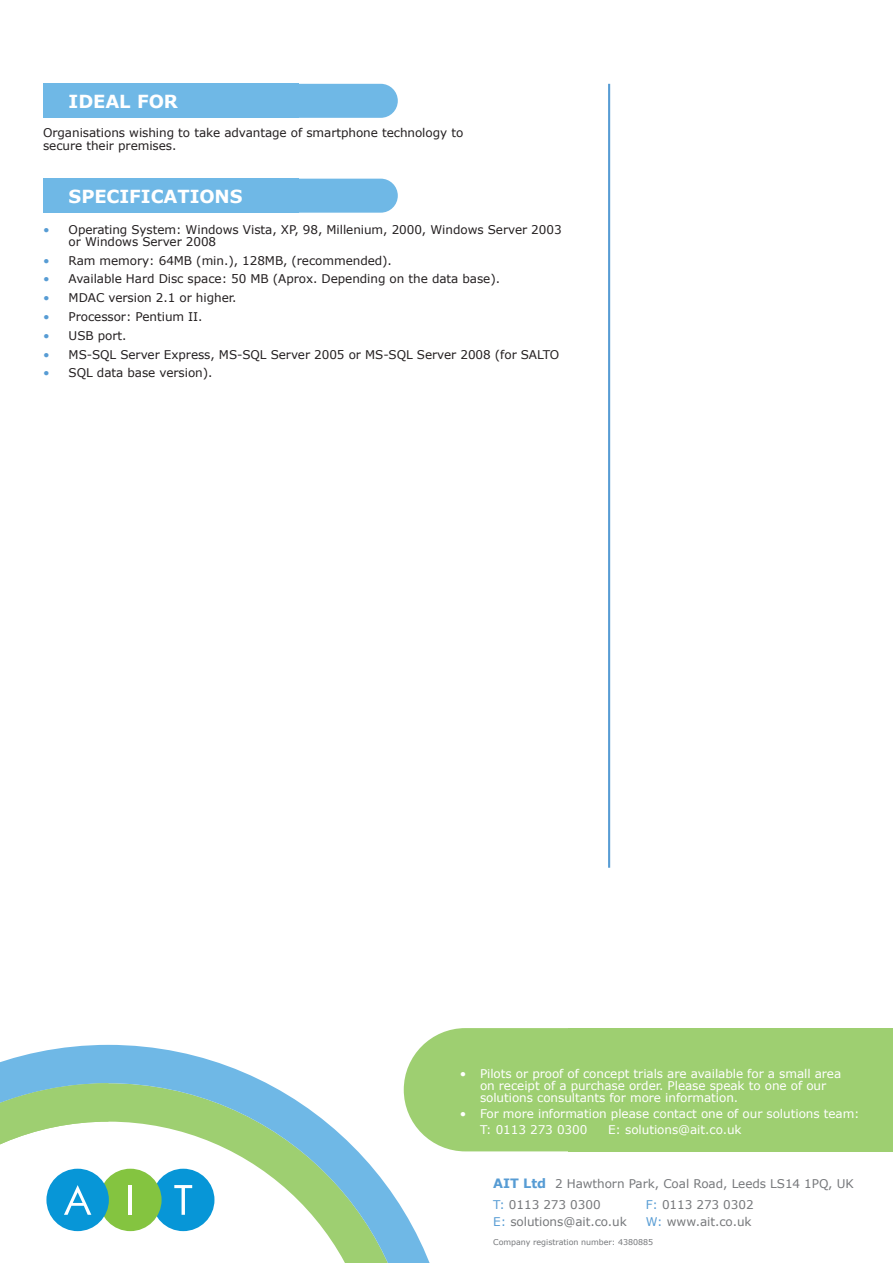
<style>
.page{position:relative;width:893px;height:1263px;background:#fff}
.page>*{position:absolute;margin:0;border:0;box-sizing:border-box;transform-origin:0 0}
.t1{font:700 18px "Verdana";letter-spacing:-.005em;color:#fff}
.t2{font:12px/12px "Verdana";letter-spacing:-.005em;color:#231f20}
.t3{font:12px/12px "Verdana";letter-spacing:-.005em;color:#fff}
.t4{font:12px/20.9px "Verdana";letter-spacing:-.005em;color:#76787b}
.t5{font:7.95px "Verdana";letter-spacing:-.005em;color:#76787b}
.s1{color:#579cd4}
.s2{font-weight:700;font-size:12.9px;color:#579cd4}
</style>
<div class="page">
<svg style="left:0;top:1045px;width:454px;height:218px"></svg>
<div style="left:152px;top:1169px;width:62px;height:62px;background:#0796d7;border-radius:50%"></div>
<div style="left:99px;top:1169px;width:63px;height:62px;background:#84c440;border-radius:50%"></div>
<hr style="left:129px;top:1185px;width:3px;height:30px;background:#fff">
<svg style="left:174px;top:1185px;width:18px;height:30px"></svg>
<svg style="left:0;top:1083px;width:108px;height:180px"></svg>
<div style="left:568px;top:1028px;width:325px;height:123px;background:#9ecf71"></div>
<div style="left:404px;top:1028px;width:307px;height:123px;background:#9ecf71;border-radius:62px"></div>
<hr style="left:608px;top:84px;width:2px;height:784px;background:#579cd4">
<div style="left:43px;top:179px;width:255px;height:34px;background:#6fb8e6"></div>
<div style="left:143px;top:179px;width:255px;height:34px;background:#6fb8e6;border-radius:17px"></div>
<div style="left:43px;top:84px;width:255px;height:34px;background:#6fb8e6"></div>
<div style="left:143px;top:84px;width:255px;height:34px;background:#6fb8e6;border-radius:17px"></div>
<h1 class="t1" style="left:69px;top:90px;width:111px">IDEAL FOR</h1>
<p class="t2" style="left:43px;top:125px;width:422px;line-height:13.5px">Organisations wishing to take advantage of smartphone technology to secure their premises.</p>
<h1 class="t1" style="left:69px;top:184px;width:175px">SPECIFICATIONS</h1>
<p class="t2" style="left:69px;top:223px;width:494px;text-indent:-26px"><span class="s1">•</span> Operating System: Windows Vista, XP, 98, Millenium, 2000, Windows Server 2003 or Windows Server 2008</p>
<p class="t2" style="left:43px;top:254px;width:350px"><span class="s1">•</span> Ram memory: 64MB (min.), 128MB, (recommended).</p>
<p class="t2" style="left:43px;top:273px;width:458px"><span class="s1">•</span> Available Hard Disc space: 50 MB (Aprox. Depending on the data base).</p>
<p class="t2" style="left:43px;top:291px;width:195px"><span class="s1">•</span> MDAC version 2.1 or higher.</p>
<p class="t2" style="left:43px;top:310px;width:161px"><span class="s1">•</span> Processor: Pentium II.</p>
<p class="t2" style="left:43px;top:329px;width:85px"><span class="s1">•</span> USB port.</p>
<p class="t2" style="left:43px;top:348px;width:518px"><span class="s1">•</span> MS-SQL Server Express, MS-SQL Server 2005 or MS-SQL Server 2008 (for SALTO</p>
<p class="t2" style="left:43px;top:367px;width:171px"><span class="s1">•</span> SQL data base version).</p>
<p class="t3" style="left:480px;top:1067px;width:363px;text-indent:-20px">• Pilots or proof of concept trials are available for a small area on receipt of a purchase order. Please speak to one of our solutions consultants for more information.</p>
<p class="t3" style="left:480px;top:1105px;width:381px;line-height:16.2px;text-indent:-20px">• For more information please contact one of our solutions team:<br>T: 0113 273 0300</p>
<p class="t3" style="left:608px;top:1124px;width:135px">E: solutions@ait.co.uk</p>
<p class="t4" style="left:646px;top:1172px;width:209px;text-indent:-153px"><span class="s2">AIT Ltd</span> 2 Hawthorn Park, Coal Road, Leeds LS14 1PQ, UK<br><span class="s1">F:</span> 0113 273 0302</p>
<p class="t4" style="left:646px;top:1210px;width:107px"><span class="s1">W:</span> www.ait.co.uk</p>
<p class="t4" style="left:493px;top:1195px;width:135px;line-height:17px"><span class="s1">T:</span> 0113 273 0300<br><span class="s1">E:</span> solutions@ait.co.uk</p>
<p class="t5" style="left:493px;top:1237px;width:162px">Company registration number: 4380885</p>
</div>
